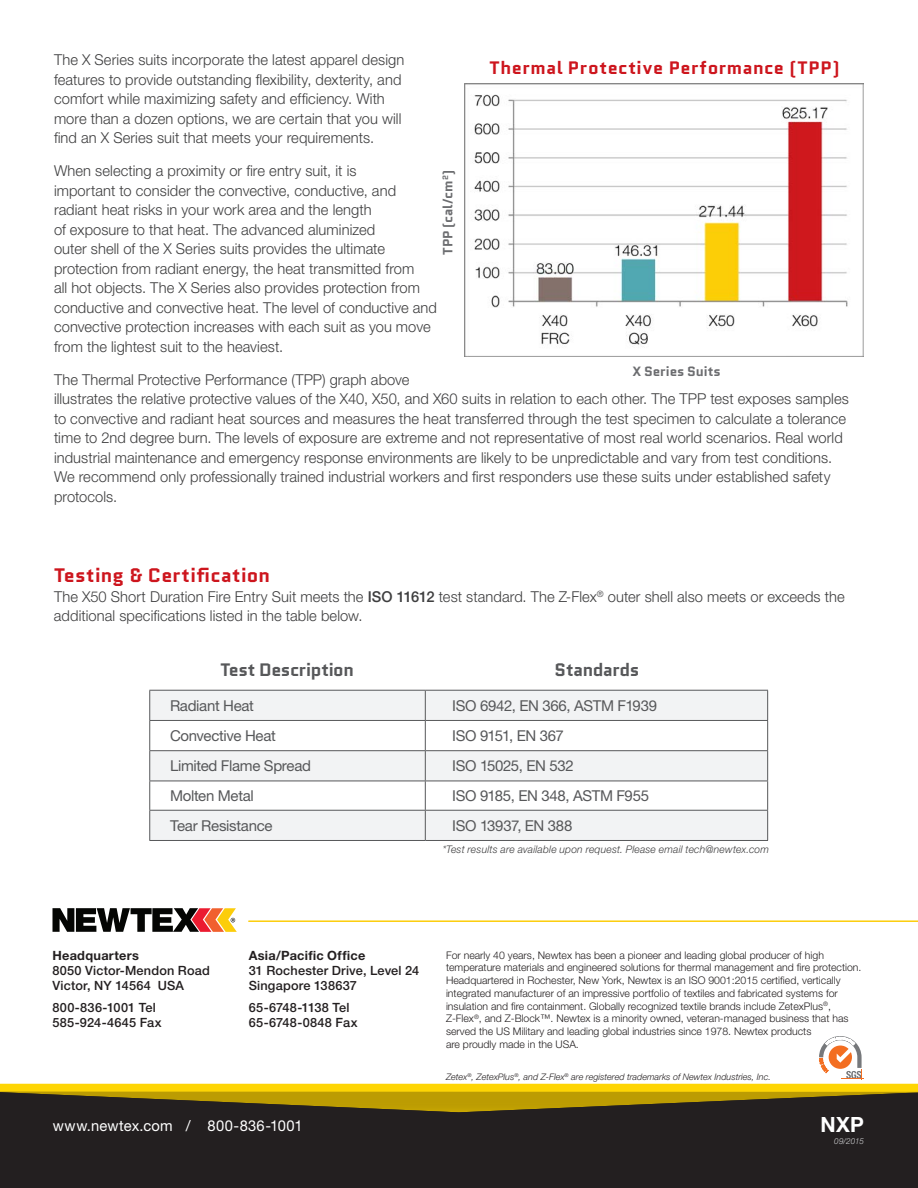
<style>
.page{position:relative;width:918px;height:1188px;background:#fff}
.page>*{position:absolute;margin:0;border:0;box-sizing:border-box;transform-origin:0 0}
.Footer__contact{font:700 21px "Helvetica Neue LT Std";color:#fff}
.headers__red{font:700 19.5px "Quantico";letter-spacing:.015em;color:#cd151d}
.Barchart__Header{font:700 18px "Quantico";letter-spacing:.035em;color:#cd151d}
.chart_text_-RED{font:700 18px "Quantico";letter-spacing:-.025em;color:#57585a}
.body_copy{font:300 15px/19.5px "Helvetica Neue LT Std";letter-spacing:.005em;color:#3e3e3f}
.Front_Back_-_Red_hea{font:15px "Helvetica Neue LT Std";letter-spacing:-.02em;color:#57585a}
.front_-_intro{font:15px "Helvetica Neue LT Std";letter-spacing:.02em;color:#fff}
.BarChart__Axis_title{font:700 13.35px "Quantico";letter-spacing:-.005em;color:#6c6d70}
.Contact_Info{font:500 12.75px/15px "Helvetica Neue LT Std";letter-spacing:.015em;color:#231f20}
.disclaimer_copy{font:300 10.5px/12.8px "Helvetica Neue LT Std";color:#231f20}
.body_copy-2{font:italic 300 10.5px "Helvetica Neue LT Std";letter-spacing:.02em;color:#3e3e3f}
.footer_copy{font:italic 300 9px "Helvetica Neue LT Std";color:#231f20}
.Footer__contact-2{font:italic 300 8.25px "Helvetica Neue LT Std";color:#d1d2d4}
.s1{font-weight:500}
.s2{font-weight:700}
</style>
<div class="page">
<hr style="left:249px;top:920px;width:669px;height:2px;background:#fccd0a">
<div style="left:0;top:1085px;width:918px;height:103px;background:#231f20"></div>
<div style="left:0;top:1084px;width:918px;height:8px;background:#fed503"></div>
<div style="left:0;top:1091px;width:918px;height:23px;background:#231f20;opacity:.3"></div>
<svg style="left:52px;top:908px;width:185px;height:24px"></svg>
<svg style="left:819px;top:1036px;width:45px;height:44px"></svg>
<svg style="left:150px;top:691px;width:617px;height:149px;fill:#f2f3f4"></svg>
<hr style="left:149px;top:690px;width:276px;height:1px;background:#57585a">
<hr style="left:425px;top:690px;width:343px;height:1px;background:#57585a">
<hr style="left:149px;top:720px;width:276px;height:1px;background:#57585a">
<svg style="left:149px;top:691px;width:1px;height:59px"></svg>
<hr style="left:425px;top:720px;width:343px;height:1px;background:#57585a">
<svg style="left:425px;top:691px;width:1px;height:59px"></svg>
<svg style="left:767px;top:691px;width:1px;height:59px"></svg>
<hr style="left:149px;top:750px;width:276px;height:1px;background:#57585a">
<hr style="left:149px;top:751px;width:1px;height:30px;background:#57585a">
<hr style="left:425px;top:750px;width:343px;height:1px;background:#57585a">
<hr style="left:425px;top:751px;width:1px;height:30px;background:#57585a">
<hr style="left:767px;top:751px;width:1px;height:30px;background:#57585a">
<hr style="left:149px;top:781px;width:276px;height:1px;background:#57585a">
<hr style="left:425px;top:781px;width:343px;height:1px;background:#57585a">
<hr style="left:149px;top:810px;width:276px;height:1px;background:#57585a">
<svg style="left:149px;top:781px;width:1px;height:59px"></svg>
<hr style="left:425px;top:810px;width:343px;height:1px;background:#57585a">
<svg style="left:425px;top:781px;width:1px;height:59px"></svg>
<svg style="left:767px;top:781px;width:1px;height:59px"></svg>
<hr style="left:149px;top:840px;width:276px;height:1px;background:#57585a">
<hr style="left:425px;top:840px;width:343px;height:1px;background:#57585a">
<img style="left:465px;top:84px;width:399px;height:273px">
<p class="body_copy" style="left:54px;top:50px;width:352px">The X Series suits incorporate the latest apparel design features to provide outstanding flexibility, dexterity, and comfort while maximizing safety and efficiency. With more than a dozen options, we are certain that you will find an X Series suit that meets your requirements.</p>
<p class="body_copy" style="left:54px;top:161px;width:385px">When selecting a proximity or fire entry suit, it is<br>important to consider the convective, conductive, and radiant heat risks in your work area and the length<br>of exposure to that heat. The advanced aluminized<br>outer shell of the X Series suits provides the ultimate protection from radiant energy, the heat transmitted from<br>all hot objects. The X Series also provides protection from conductive and convective heat. The level of conductive and convective protection increases with each suit as you move from the lightest suit to the heaviest.</p>
<p class="body_copy" style="left:54px;top:369px;width:797px">The Thermal Protective Performance (TPP) graph above<br>illustrates the relative protective values of the X40, X50, and X60 suits in relation to each other. The TPP test exposes samples to convective and radiant heat sources and measures the heat transferred through the test specimen to calculate a tolerance time to 2nd degree burn. The levels of exposure are extreme and not representative of most real world scenarios. Real world industrial maintenance and emergency response environments are likely to be unpredictable and vary from test conditions.<br>We recommend only professionally trained industrial workers and first responders use these suits under established safety protocols.</p>
<p class="Barchart__Header" style="left:490px;top:55px;width:352px">Thermal Protective Performance (TPP)</p>
<p class="BarChart__Axis_title" style="left:438px;top:255px;width:87px;rotate:-90deg">TPP (cal/cm<sup>2</sup>)</p>
<p class="BarChart__Axis_title" style="left:632px;top:362px;width:90px">X Series Suits</p>
<p class="headers__red" style="left:54px;top:561px;width:218px">Testing &amp; Certification</p>
<p class="body_copy" style="left:54px;top:586px;width:792px">The X50 Short Duration Fire Entry Suit meets the <span class="s1">ISO 11612</span> test standard. The Z-Flex<sup>®</sup> outer shell also meets or exceeds the additional specifications listed in the table below.</p>
<p class="chart_text_-RED" style="left:221px;top:657px;width:135px">Test Description</p>
<p class="chart_text_-RED" style="left:555px;top:657px;width:86px">Standards</p>
<p class="Front_Back_-_Red_hea" style="left:170px;top:696px;width:86px">Radiant Heat</p>
<p class="Front_Back_-_Red_hea" style="left:452px;top:696px;width:206px">ISO 6942, EN 366, ASTM F1939</p>
<p class="Front_Back_-_Red_hea" style="left:170px;top:727px;width:107px">Convective Heat</p>
<p class="Front_Back_-_Red_hea" style="left:452px;top:727px;width:113px">ISO 9151, EN 367</p>
<p class="Front_Back_-_Red_hea" style="left:170px;top:757px;width:143px">Limited Flame Spread</p>
<p class="Front_Back_-_Red_hea" style="left:452px;top:757px;width:123px">ISO 15025, EN 532</p>
<p class="Front_Back_-_Red_hea" style="left:170px;top:787px;width:85px">Molten Metal</p>
<p class="Front_Back_-_Red_hea" style="left:452px;top:787px;width:198px">ISO 9185, EN 348, ASTM F955</p>
<p class="Front_Back_-_Red_hea" style="left:170px;top:816px;width:104px">Tear Resistance</p>
<p class="Front_Back_-_Red_hea" style="left:452px;top:816px;width:122px">ISO 13937, EN 388</p>
<p class="body_copy-2" style="left:443px;top:843px;width:328px">*Test results are available upon request. Please email tech@newtex.com</p>
<p class="Contact_Info" style="left:52px;top:948px;width:159px"><span class="s2">Headquarters<br></span>8050 Victor-Mendon Road<br>Victor, NY 14564 USA</p>
<p class="Contact_Info" style="left:52px;top:1000px;width:111px">800-836-1001 Tel<br>585-924-4645 Fax</p>
<p class="Contact_Info" style="left:249px;top:948px;width:172px"><span class="s2">Asia/Pacific Office<br></span>31 Rochester Drive, Level 24<br>Singapore 138637</p>
<p class="Contact_Info" style="left:249px;top:1000px;width:110px">65-6748-1138 Tel<br>65-6748-0848 Fax</p>
<p class="front_-_intro" style="left:53px;top:1117px;width:251px">www.newtex.com / 800-836-1001</p>
<p class="disclaimer_copy" style="left:446px;top:948px;width:417px">For nearly 40 years, Newtex has been a pioneer and leading global producer of high temperature materials and engineered solutions for thermal management and fire protection.<br>Headquartered in Rochester, New York, Newtex is an ISO 9001:2015 certified, vertically integrated manufacturer of an impressive portfolio of textiles and fabricated systems for insulation and fire containment. Globally recognized textile brands include ZetexPlus<sup>®</sup>, Z-Flex<sup>®</sup>, and Z-Block™. Newtex is a minority owned, veteran-managed business that has served the US Military and leading global industries since 1978. Newtex products<br>are proudly made in the USA.</p>
<p class="footer_copy" style="left:446px;top:1072px;width:326px">Zetex<sup>®</sup>, ZetexPlus<sup>®</sup>, and Z-Flex<sup>®</sup> are registered trademarks of Newtex Industries, Inc.</p>
<p class="Footer__contact" style="left:821px;top:1112px;width:45px">NXP</p>
<p class="Footer__contact-2" style="left:834px;top:1136px;width:31px">09/2015</p>
</div>
